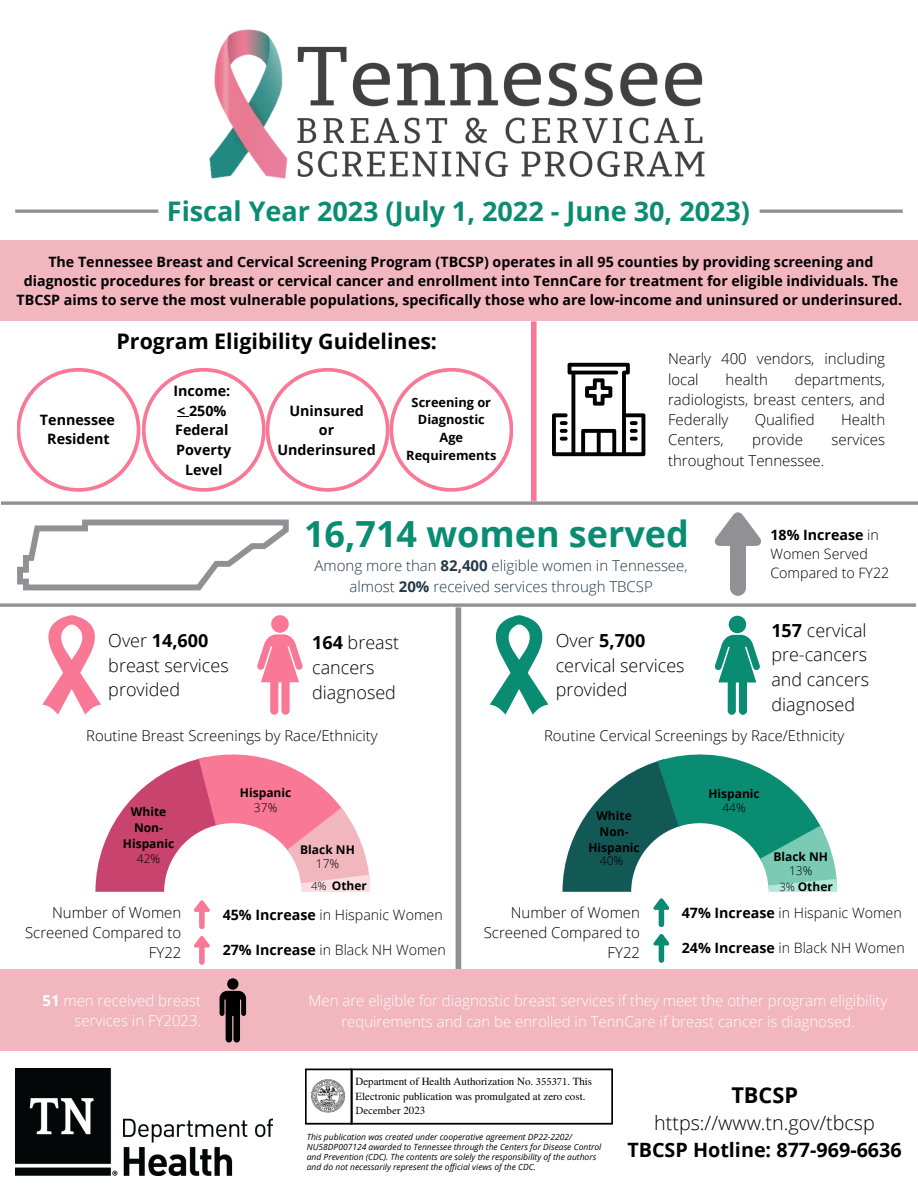
<style>
.page{position:relative;width:918px;height:1188px;background:#fff}
.page>*{position:absolute;margin:0;border:0;box-sizing:border-box;transform-origin:0 0}
.t1{font:700 36px "Open Sans";color:#0a8c73}
.t2{font:700 27px "Open Sans";color:#0a8c73}
.t3{font:700 21.75px "Open Sans";color:#000}
.t4{font:700 21.45px "Open Sans";color:#000}
.t5{font:700 19.8px "Open Sans";color:#000}
.t6{font:300 19.8px "Open Sans";color:#000}
.t7{font:300 18px/24.8px "Open Sans";color:#000}
.t8{font:300 15px/20.2px "Open Sans";color:#000;text-align:right}
.t9{font:300 15px/20.2px "Open Sans";color:#fff;text-align:center}
.t10{font:300 15px/20.2px "Open Sans";color:#243849;text-align:center}
.t11{font:300 14.85px "Open Sans";color:#000}
.t12{font:700 14.25px/19.2px "Open Sans";color:#000;text-align:center}
.t13{font:300 14.25px/19.2px "Open Sans";color:#000}
.t14{font:700 12.75px "Open Sans";color:#000}
.t15{font:700 12px/16px "Open Sans";color:#000;text-align:center}
.t16{font:300 12px "Open Sans";color:#000}
.t17{font:10.95px/15.1px "Te X Gyre Termes";color:#000}
.t18{font:10.95px "Minion Pro";color:#000}
.t19{font:italic 8.55px/9.9px "Open Sans";color:#000}
.s1{font-weight:700}
.s2{font-weight:300;font-size:11.25px}
.s3{font-family:"Minion Pro"}
.s4{font-family:"Te X Gyre Termes"}
</style>
<div class="page">
<div style="left:0;top:241px;width:918px;height:80px;background:#f2b6bf"></div>
<div style="left:456px;top:607px;width:5px;height:372px;background:#919195"></div>
<div style="left:0;top:970px;width:917px;height:81px;background:#f2b6bf"></div>
<div style="left:531px;top:321px;width:6px;height:180px;background:#f87896"></div>
<div style="left:271px;top:615px;width:18px;height:18px;background:#f87896;border-radius:50%"></div>
<svg style="left:257px;top:634px;width:45px;height:81px"></svg>
<div style="left:729px;top:616px;width:17px;height:17px;background:#0a8c73;border-radius:50%"></div>
<svg style="left:715px;top:635px;width:45px;height:80px"></svg>
<svg style="left:15px;top:209px;width:143px;height:4px"></svg>
<svg style="left:760px;top:209px;width:143px;height:4px"></svg>
<svg style="left:17px;top:520px;width:272px;height:70px"></svg>
<svg style="left:42px;top:615px;width:59px;height:100px"></svg>
<svg style="left:489px;top:615px;width:60px;height:100px"></svg>
<svg style="left:552px;top:363px;width:93px;height:93px"></svg>
<svg style="left:1px;top:501px;width:917px;height:4px"></svg>
<svg style="left:0;top:603px;width:916px;height:4px"></svg>
<svg style="left:305px;top:1069px;width:308px;height:56px"></svg>
<svg style="left:95px;top:755px;width:275px;height:287px"></svg>
<svg style="left:562px;top:755px;width:275px;height:215px"></svg>
<svg style="left:715px;top:512px;width:46px;height:84px"></svg>
<img style="left:209px;top:29px;width:496px;height:150px">
<img style="left:16px;top:1069px;width:256px;height:106px">
<svg style="left:17px;top:368px;width:496px;height:124px"></svg>
<p class="t2" style="left:167px;top:192px;width:585px">Fiscal Year 2023 (July 1, 2022 - June 30, 2023)</p>
<p class="t12" style="left:17px;top:251px;width:887px">The Tennessee Breast and Cervical Screening Program (TBCSP) operates in all 95 counties by providing screening and diagnostic procedures for breast or cervical cancer and enrollment into TennCare for treatment for eligible individuals. The<br>TBCSP aims to serve the most vulnerable populations, specifically those who are low-income and uninsured or underinsured.</p>
<p class="t4" style="left:117px;top:326px;width:322px">Program Eligibility Guidelines:</p>
<p class="t12" style="left:40px;top:410px;width:77px">Tennessee</p>
<p class="t12" style="left:47px;top:429px;width:64px">Resident</p>
<p class="t12" style="left:173px;top:381px;width:58px">Income:</p>
<p class="t12" style="left:177px;top:400px;width:51px">&lt; 250%</p>
<p class="t12" style="left:175px;top:420px;width:55px">Federal</p>
<p class="t12" style="left:176px;top:440px;width:57px;line-height:19.6px">Poverty<br>Level</p>
<p class="t12" style="left:289px;top:400px;width:76px">Uninsured</p>
<p class="t12" style="left:319px;top:420px;width:17px">or</p>
<p class="t12" style="left:277px;top:440px;width:100px">Underinsured</p>
<p class="t14" style="left:412px;top:393px;width:81px">Screening or</p>
<p class="t14" style="left:418px;top:411px;width:68px">Diagnostic</p>
<p class="t14" style="left:440px;top:429px;width:25px">Age</p>
<p class="t14" style="left:406px;top:446px;width:92px">Requirements</p>
<p class="t8" style="left:668px;top:348px;width:219px;text-align:left">Nearly 400 vendors, including local</p>
<p class="t8" style="left:668px;top:369px;width:219px;text-align:justify;text-indent:127px">departments, radiologists, breast centers, and Federally</p>
<p class="t8" style="left:726px;top:369px;width:44px">health</p>
<p class="t8" style="left:755px;top:409px;width:62px">Qualified</p>
<p class="t8" style="left:841px;top:409px;width:46px">Health</p>
<p class="t8" style="left:668px;top:429px;width:57px">Centers,</p>
<p class="t8" style="left:752px;top:429px;width:52px">provide</p>
<p class="t8" style="left:832px;top:429px;width:55px">services</p>
<p class="t8" style="left:668px;top:450px;width:158px">throughout Tennessee.</p>
<p class="t1" style="left:304px;top:509px;width:386px">16,714 women served</p>
<p class="t10" style="left:315px;top:555px;width:374px">Among more than <span class="s1">82,400</span> eligible women in Tennessee, almost <span class="s1">20%</span> received services through TBCSP</p>
<p class="t7" style="left:108px;top:628px;width:122px">Over <span class="s1">14,600 </span>breast services provided</p>
<p class="t7" style="left:556px;top:628px;width:130px">Over <span class="s1">5,700 </span>cervical services provided</p>
<p class="t7" style="left:312px;top:630px;width:88px"><span class="s1">164</span> breast cancers diagnosed</p>
<p class="t13" style="left:770px;top:525px;width:120px"><span class="s1">18% Increase</span> in<br>Women Served<br>Compared to FY22</p>
<p class="t7" style="left:771px;top:617px;width:97px"><span class="s1">157</span> cervical pre-cancers</p>
<p class="t7" style="left:771px;top:667px;width:99px">and cancers diagnosed</p>
<p class="t11" style="left:86px;top:725px;width:293px">Routine Breast Screenings by Race/Ethnicity</p>
<p class="t11" style="left:544px;top:725px;width:302px">Routine Cervical Screenings by Race/Ethnicity</p>
<p class="t15" style="left:240px;top:785px;width:53px">Hispanic</p>
<p class="t15" style="left:708px;top:785px;width:53px">Hispanic</p>
<p class="t15" style="left:131px;top:804px;width:37px">White</p>
<p class="t15" style="left:123px;top:820px;width:53px">Non-<br>Hispanic</p>
<p class="t16" style="left:137px;top:850px;width:25px">42%</p>
<p class="t16" style="left:254px;top:799px;width:25px">37%</p>
<p class="t15" style="left:300px;top:841px;width:56px">Black NH</p>
<p class="t16" style="left:316px;top:855px;width:25px">17%</p>
<p class="t15" style="left:596px;top:807px;width:37px">White</p>
<p class="t15" style="left:588px;top:823px;width:53px">Non-<br>Hispanic</p>
<p class="t16" style="left:600px;top:852px;width:25px">40%</p>
<p class="t16" style="left:722px;top:799px;width:25px">44%</p>
<p class="t15" style="left:773px;top:848px;width:56px">Black NH</p>
<p class="t16" style="left:789px;top:862px;width:25px">13%</p>
<p class="t15" style="left:311px;top:877px;width:57px"><span class="s2">4%</span> Other</p>
<p class="t15" style="left:779px;top:879px;width:55px"><span class="s2">3%</span> Other</p>
<p class="t8" style="left:25px;top:902px;width:158px">Number of Women<br>Screened Compared to<br>FY22</p>
<p class="t8" style="left:484px;top:902px;width:158px">Number of Women<br>Screened Compared to<br>FY22</p>
<p class="t13" style="left:223px;top:905px;width:222px"><span class="s1">45% Increase</span> in Hispanic Women</p>
<p class="t13" style="left:223px;top:940px;width:225px"><span class="s1">27% Increase</span> in Black NH Women</p>
<p class="t13" style="left:682px;top:903px;width:222px"><span class="s1">47% Increase</span> in Hispanic Women</p>
<p class="t13" style="left:682px;top:938px;width:225px"><span class="s1">24% Increase</span> in Black NH Women</p>
<p class="t9" style="left:43px;top:990px;width:160px;text-align:right"><span class="s1">51</span> men received breast services in FY2023.</p>
<p class="t9" style="left:309px;top:990px;width:580px">Men are eligible for diagnostic breast services if they meet the other program eligibility requirements and can be enrolled in TennCare if breast cancer is diagnosed.</p>
<p class="t17" style="left:356px;top:1073px;width:238px">Department of Health Authorization No. <span class="s3">355371.</span> This<br>Electronic publication was promulgated at zero cost.</p>
<p class="t18" style="left:356px;top:1103px;width:71px">December <span class="s4">2023</span></p>
<p class="t19" style="left:307px;top:1132px;width:296px">This publication was created under cooperative agreement DP22-2202/ NU58DP007124 awarded to Tennessee through the Centers for Disease Control and Prevention (CDC). The contents are solely the responsibility of the authors and do not necessarily represent the official views of the CDC.</p>
<p class="t3" style="left:731px;top:1080px;width:68px">TBCSP</p>
<p class="t6" style="left:654px;top:1108px;width:222px">https://www.tn.gov/tbcsp</p>
<p class="t5" style="left:627px;top:1136px;width:276px">TBCSP Hotline: 877-969-6636</p>
</div>
